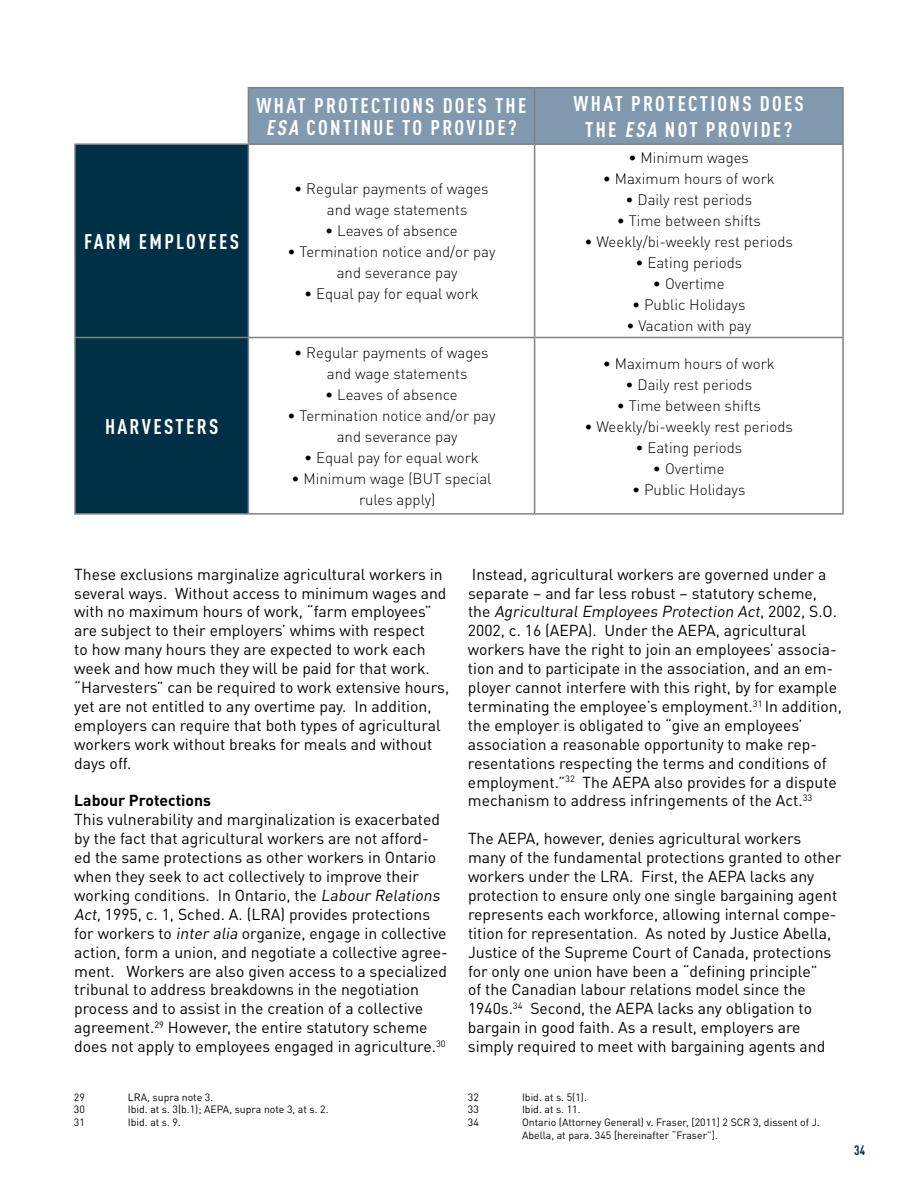
<style>
.page{position:relative;width:918px;height:1188px;background:#fff}
.page>*{position:absolute;margin:0;border:0;box-sizing:border-box;transform-origin:0 0}
.t1{font:700 condensed 21px/22.2px "DINOT";letter-spacing:.11em;color:#fff;text-align:center}
.t2{font:15.75px/18.9px "DINOT";color:#000}
.t3{font:700 15.75px "DINOT";color:#000}
.t4{font:300 15px/21px "DIN";color:#000}
.t5{font:700 condensed 13.5px "DINOT";color:#003046}
.t6{font:10.5px/12.6px "DINOT";color:#000}
.s1{font-style:italic}
</style>
<div class="page">
<div style="left:249px;top:88px;width:593px;height:55px;background:#8099af"></div>
<div style="left:76px;top:145px;width:172px;height:368px;background:#003046"></div>
<hr style="left:248px;top:87px;width:287px;height:1px;background:#7e8083">
<hr style="left:248px;top:88px;width:1px;height:55px;background:#7e8083">
<hr style="left:535px;top:87px;width:309px;height:1px;background:#7e8083">
<hr style="left:534px;top:88px;width:1px;height:55px;background:#7e8083">
<hr style="left:842px;top:88px;width:2px;height:55px;background:#7e8083">
<hr style="left:74px;top:337px;width:174px;height:1px;background:#7e8083">
<hr style="left:74px;top:513px;width:174px;height:2px;background:#7e8083">
<hr style="left:248px;top:143px;width:287px;height:2px;background:#7e8083">
<hr style="left:248px;top:145px;width:1px;height:192px;background:#7e8083">
<hr style="left:535px;top:143px;width:309px;height:2px;background:#7e8083">
<hr style="left:534px;top:145px;width:1px;height:192px;background:#7e8083">
<hr style="left:842px;top:145px;width:2px;height:192px;background:#7e8083">
<hr style="left:248px;top:337px;width:287px;height:1px;background:#7e8083">
<hr style="left:248px;top:338px;width:1px;height:175px;background:#7e8083">
<hr style="left:535px;top:337px;width:309px;height:1px;background:#7e8083">
<hr style="left:534px;top:338px;width:1px;height:175px;background:#7e8083">
<hr style="left:842px;top:338px;width:2px;height:175px;background:#7e8083">
<hr style="left:248px;top:513px;width:287px;height:2px;background:#7e8083">
<hr style="left:535px;top:513px;width:309px;height:2px;background:#7e8083">
<hr style="left:74px;top:143px;width:174px;height:2px;background:#7e8083">
<hr style="left:74px;top:145px;width:2px;height:192px;background:#7e8083">
<hr style="left:74px;top:338px;width:2px;height:175px;background:#7e8083">
<h1 class="t1" style="left:84px;top:230px;width:156px">FARM EMPLOYEES</h1>
<h1 class="t1" style="left:105px;top:415px;width:115px">HARVESTERS</h1>
<h1 class="t1" style="left:257px;top:94px;width:271px">WHAT PROTECTIONS DOES THE<br><span class="s1">ESA</span> CONTINUE TO PROVIDE?</h1>
<h1 class="t1" style="left:574px;top:91px;width:232px;line-height:25.2px">WHAT PROTECTIONS DOES<br>THE <span class="s1">ESA</span> NOT PROVIDE?</h1>
<p class="t4" style="left:327px;top:178px;width:163px;text-indent:-33px">• Regular payments of wages and wage statements</p>
<p class="t4" style="left:325px;top:220px;width:134px">• Leaves of absence</p>
<p class="t4" style="left:337px;top:241px;width:160px;text-indent:-49px">• Termination notice and/or pay and severance pay</p>
<p class="t4" style="left:304px;top:283px;width:176px">• Equal pay for equal work</p>
<p class="t4" style="left:327px;top:342px;width:163px;text-indent:-33px">• Regular payments of wages and wage statements</p>
<p class="t4" style="left:325px;top:384px;width:134px">• Leaves of absence</p>
<p class="t4" style="left:337px;top:405px;width:160px;text-indent:-49px">• Termination notice and/or pay and severance pay</p>
<p class="t4" style="left:304px;top:447px;width:176px">• Equal pay for equal work</p>
<p class="t4" style="left:359px;top:468px;width:134px;text-indent:-68px">• Minimum wage (BUT special rules apply)</p>
<p class="t4" style="left:629px;top:147px;width:122px">• Minimum wages</p>
<p class="t4" style="left:603px;top:168px;width:173px">• Maximum hours of work</p>
<p class="t4" style="left:626px;top:189px;width:128px">• Daily rest periods</p>
<p class="t4" style="left:617px;top:210px;width:146px">• Time between shifts</p>
<p class="t4" style="left:585px;top:231px;width:210px">• Weekly/bi-weekly rest periods</p>
<p class="t4" style="left:635px;top:252px;width:108px">• Eating periods</p>
<p class="t4" style="left:653px;top:273px;width:73px">• Overtime</p>
<p class="t4" style="left:632px;top:294px;width:115px">• Public Holidays</p>
<p class="t4" style="left:626px;top:315px;width:126px">• Vacation with pay</p>
<p class="t4" style="left:603px;top:353px;width:173px">• Maximum hours of work</p>
<p class="t4" style="left:626px;top:374px;width:128px">• Daily rest periods</p>
<p class="t4" style="left:617px;top:395px;width:146px">• Time between shifts</p>
<p class="t4" style="left:585px;top:416px;width:210px">• Weekly/bi-weekly rest periods</p>
<p class="t4" style="left:635px;top:437px;width:108px">• Eating periods</p>
<p class="t4" style="left:653px;top:458px;width:73px">• Overtime</p>
<p class="t4" style="left:632px;top:479px;width:115px">• Public Holidays</p>
<p class="t2" style="left:74px;top:564px;width:377px">These exclusions marginalize agricultural workers in several ways. Without access to minimum wages and with no maximum hours of work, “farm employees” are subject to their employers’ whims with respect<br>to how many hours they are expected to work each week and how much they will be paid for that work. “Harvesters” can be required to work extensive hours, yet are not entitled to any overtime pay. In addition, employers can require that both types of agricultural workers work without breaks for meals and without days off.</p>
<p class="t3" style="left:74px;top:790px;width:138px">Labour Protections</p>
<p class="t2" style="left:74px;top:810px;width:375px">This vulnerability and marginalization is exacerbated by the fact that agricultural workers are not afford&shy;ed the same protections as other workers in Ontario when they seek to act collectively to improve their working conditions. In Ontario, the <span class="s1">Labour Relations Act,</span>1995, c. 1, Sched. A. (LRA) provides protections for workers to <span class="s1">inter alia</span> organize, engage in collective action, form a union, and negotiate a collective agree&shy;ment. Workers are also given access to a specialized tribunal to address breakdowns in the negotiation process and to assist in the creation of a collective agreement.<sup>29</sup> However, the entire statutory scheme does not apply to employees engaged in agriculture.<sup>30</sup></p>
<p class="t6" style="left:74px;top:1090px;width:12px">29</p>
<p class="t6" style="left:128px;top:1090px;width:87px">LRA, supra note 3.</p>
<p class="t6" style="left:74px;top:1103px;width:12px">30</p>
<p class="t6" style="left:128px;top:1103px;width:202px">Ibid. at s. 3(b.1); AEPA, supra note 3, at s. 2.</p>
<p class="t6" style="left:74px;top:1116px;width:12px">31</p>
<p class="t6" style="left:128px;top:1116px;width:55px">Ibid. at s. 9.</p>
<p class="t2" style="left:468px;top:564px;width:375px">Instead, agricultural workers are governed under a separate – and far less robust – statutory scheme,<br>t h e <span class="s1">AgriculturalEmployees Protection Act</span>, 2 0 0 2 , S . O .<br>2002, c. 16 (AEPA). Under the AEPA, agricultural workers have the right to join an employees’ associa&shy;tion and to participate in the association, and an em&shy;ployer cannot interfere with this right, by for example terminating the employee’s employment.<sup>31</sup> In addition, the employer is obligated to “give an employees’ association a reasonable opportunity to make rep&shy;resentations respecting the terms and conditions of employment.”<sup>32</sup> The AEPA also provides for a dispute mechanism to address infringements of the Act.<sup>33</sup></p>
<p class="t2" style="left:468px;top:829px;width:375px">The AEPA, however, denies agricultural workers many of the fundamental protections granted to other workers under the LRA. First, the AEPA lacks any protection to ensure only one single bargaining agent represents each workforce, allowing internal compe&shy;tition for representation. As noted by Justice Abella, Justice of the Supreme Court of Canada, protections for only one union have been a “defining principle”<br>of the Canadian labour relations model since the 1940s.<sup>34</sup> Second, the AEPA lacks any obligation to bargain in good faith. As a result, employers are simply required to meet with bargaining agents and</p>
<p class="t6" style="left:468px;top:1090px;width:12px">32</p>
<p class="t6" style="left:522px;top:1090px;width:66px">Ibid. at s. 5(1).</p>
<p class="t6" style="left:468px;top:1103px;width:12px">33</p>
<p class="t6" style="left:522px;top:1103px;width:60px">Ibid. at s. 11.</p>
<p class="t6" style="left:468px;top:1116px;width:12px">34</p>
<p class="t6" style="left:522px;top:1116px;width:299px">Ontario (Attorney General) v. Fraser, [2011] 2 SCR 3, dissent of J.<br>Abella, at para. 345 [hereinafter “Fraser”].</p>
<p class="t5" style="left:854px;top:1142px;width:12px">34</p>
</div>
